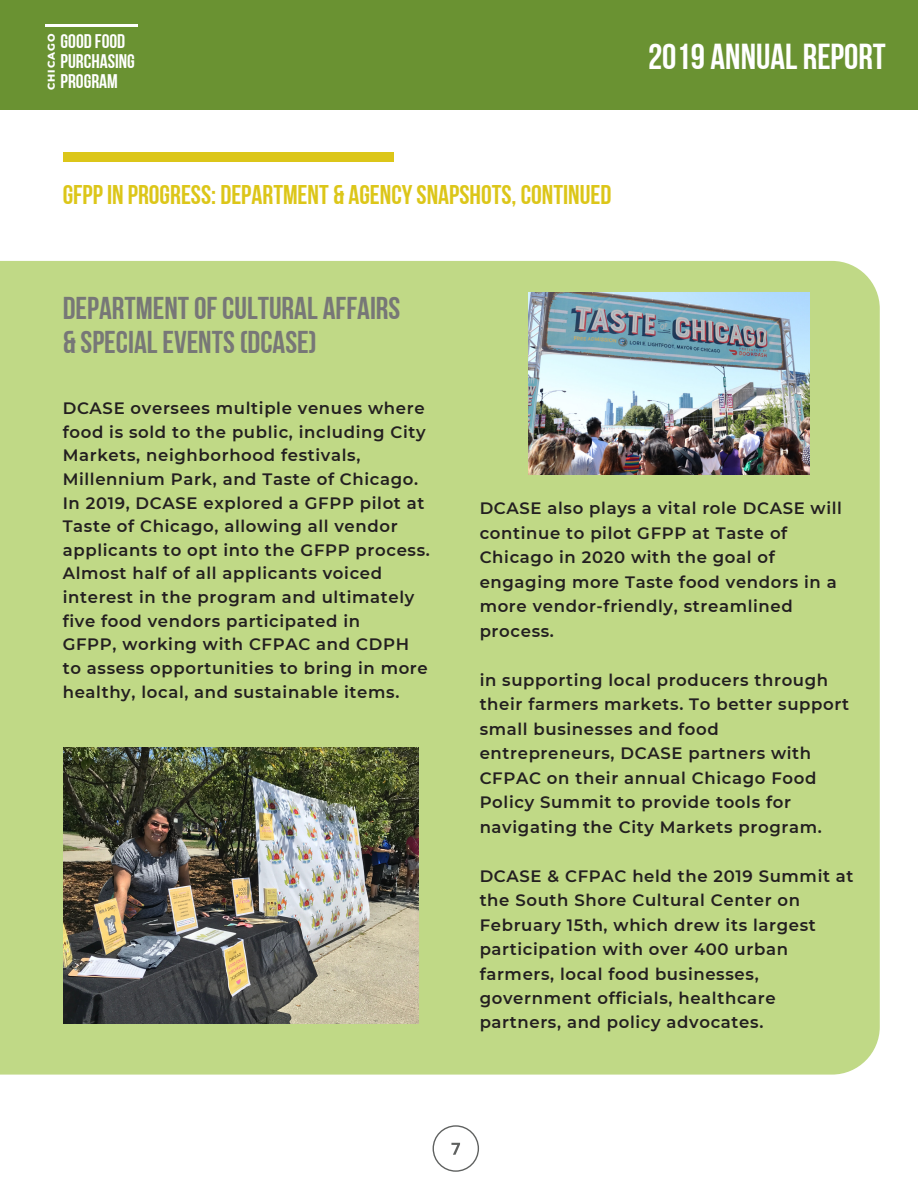
<style>
.page{position:relative;width:918px;height:1188px;background:#fff}
.page>*{position:absolute;margin:0;border:0;box-sizing:border-box;transform-origin:0 0}
.t1{font:36px "Bebas Neue Cyrillic";color:#fff}
.t2{font:31.5px/34.7px "Bebas Neue Cyrillic";color:#777}
.t3{font:27px "Bebas Neue Cyrillic";color:#dcc619}
.t4{font:19.65px/20.1px "Bebas Neue Cyrillic";color:#fff}
.t5{font:600 16.5px/24.5px "Montserrat";letter-spacing:.04em;color:#231f20}
.t6{font:800 10.05px "Montserrat";letter-spacing:.1em;color:#fff}
</style>
<div class="page">
<div style="left:0;top:0;width:918px;height:110px;background:#6a9232"></div>
<hr style="left:45px;top:24px;width:93px;height:3px;background:#fff">
<div style="left:0;top:261px;width:880px;height:814px;background:#c0d986"></div>
<svg style="left:433px;top:1125px;width:46px;height:47px"></svg>
<div style="left:63px;top:152px;width:330px;height:10px;background:#dcc619"></div>
<img style="left:64px;top:748px;width:354px;height:276px">
<img style="left:528px;top:292px;width:281px;height:183px">
<p class="t6" style="left:45px;top:90px;width:58px;rotate:-90deg">CHICAGO</p>
<p class="t4" style="left:61px;top:33px;width:76px">GOOD FOOD<br>PURCHASING</p>
<p class="t4" style="left:61px;top:73px;width:59px">PROGRAM</p>
<h3 class="t3" style="left:63px;top:184px;width:550px">GFPPIN PROGRESS: DEPARTMENT &amp; AGENCYSNAPSHOTS, CONTINUED</h3>
<h2 class="t2" style="left:63px;top:294px;width:339px">DEPARTMENTOFCULTURAL AFFAIRS &amp; SPECIALEVENTS(DCASE)</h2>
<h1 class="t1" style="left:648px;top:42px;width:239px">2019 ANNUAL REPORT</h1>
<p class="t5" style="left:63px;top:396px;width:369px;line-height:23.7px">DCASE oversees multiple venues where food is sold to the public, including City Markets, neighborhood festivals, Millennium Park, and Taste of Chicago.<br>In 2019, DCASE explored a GFPP pilot at Taste of Chicago, allowing all vendor applicants to opt into the GFPP process.<br>Almost half of all applicants voiced interest in the program and ultimately five food vendors participated in<br>GFPP, working with CFPAC and CDPH to assess opportunities to bring in more healthy, local, and sustainable items.</p>
<p class="t5" style="left:480px;top:496px;width:364px">DCASE also plays a vital role DCASE will continue to pilot GFPP at Taste of<br>Chicago in 2020 with the goal of engaging more Taste food vendors in a more vendor-friendly, streamlined process.</p>
<p class="t5" style="left:480px;top:668px;width:371px">in supporting local producers through their farmers markets. To better support small businesses and food entrepreneurs, DCASE partners with CFPAC on their annual Chicago Food Policy Summit to provide tools for navigating the City Markets program.</p>
<p class="t5" style="left:480px;top:863px;width:375px">DCASE &amp; CFPAC held the 2019 Summit at the South Shore Cultural Center on February 15th, which drew its largest participation with over 400 urban farmers, local food businesses, government officials, healthcare partners, and policy advocates.</p>
</div>
